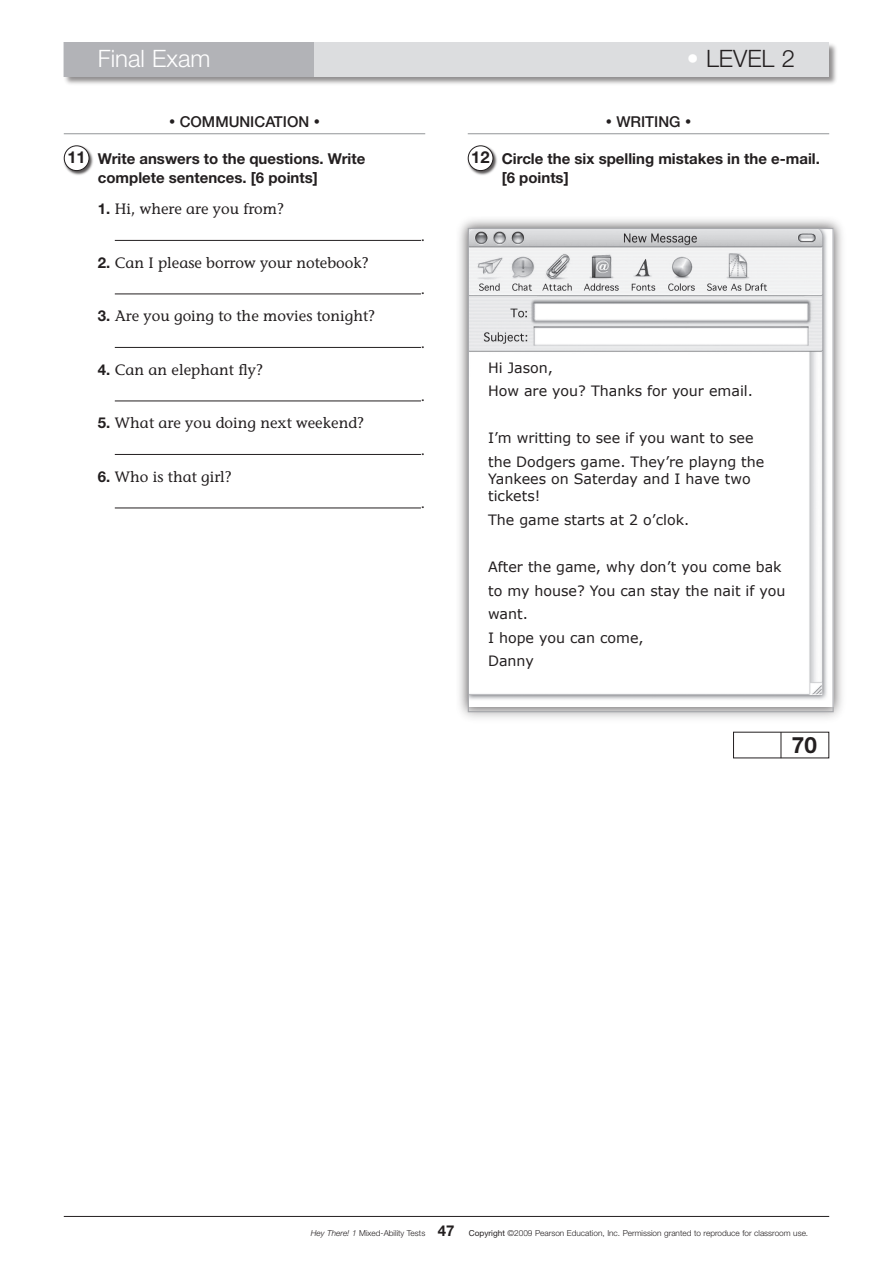
<style>
.page{position:relative;width:893px;height:1263px;background:#fff}
.page>*{position:absolute;margin:0;border:0;box-sizing:border-box;transform-origin:0 0}
.t1{font:300 24px "Helvetica Neue";color:#fff}
.t2{font:300 24px "Helvetica Neue";color:#231f20}
.t3{font:700 22.5px "Helvetica Neue";color:#231f20}
.t4{font:700 16.5px "Helvetica Neue";color:#231f20}
._02-exercicio__abc_n{font:15px "Stone Informal";color:#231f20}
._01-enunciado{font:700 15px/19.5px "Helvetica Neue";color:#231f20}
._00-cabeço{font:500 15px "Helvetica Neue";color:#231f20}
._05-texto_email{font:14.25px/17.1px "Verdana";color:#231f20}
.t5{font:300 8.25px "Helvetica Neue";color:#231f20}
.s1{color:#fff}
.s2{font-family:"Helvetica Neue";font-weight:700}
.s3{font-style:italic}
.s4{font-weight:700;font-size:15px}
.s5{font-weight:400}
</style>
<div class="page">
<div style="left:62px;top:41px;width:777px;height:45px;background:#231f20;opacity:.5"></div>
<div style="left:64px;top:43px;width:765px;height:34px;background:#dcdddf"></div>
<div style="left:64px;top:43px;width:250px;height:34px;background:#b2b3b7"></div>
<hr style="left:64px;top:1216px;width:765px;height:1px;background:#231f20">
<hr style="left:468px;top:133px;width:361px;height:1px;background:#939598">
<div style="left:467px;top:144px;width:32px;height:32px;background:#231f20;opacity:.75"></div>
<div style="left:468px;top:146px;width:25px;height:25px;background:#fff;border-radius:50%"></div>
<div style="left:468px;top:145px;width:25px;height:26px;border:1px solid #231f20;border-radius:50%"></div>
<hr style="left:64px;top:133px;width:361px;height:1px;background:#939598">
<div style="left:63px;top:144px;width:32px;height:32px;background:#231f20;opacity:.75"></div>
<div style="left:64px;top:146px;width:25px;height:25px;background:#fff;border-radius:50%"></div>
<div style="left:64px;top:145px;width:25px;height:26px;border:1px solid #231f20;border-radius:50%"></div>
<hr style="left:115px;top:240px;width:306px;height:1px;background:#231f20">
<hr style="left:115px;top:294px;width:306px;height:1px;background:#231f20">
<hr style="left:115px;top:347px;width:306px;height:1px;background:#231f20">
<hr style="left:115px;top:401px;width:306px;height:1px;background:#231f20">
<hr style="left:115px;top:454px;width:306px;height:1px;background:#231f20">
<hr style="left:115px;top:508px;width:306px;height:1px;background:#231f20">
<div style="left:456px;top:216px;width:391px;height:509px;background:#231f20;opacity:.75"></div>
<img style="left:470px;top:230px;width:362px;height:477px">
<svg style="left:781px;top:732px;width:1px;height:26px"></svg>
<p class="t1" style="left:98px;top:44px;width:114px">Final Exam</p>
<p class="t2" style="left:687px;top:44px;width:110px"><span class="s1">•</span> LEVEL 2</p>
<p class="_00-cabeço" style="left:169px;top:113px;width:153px">• COMMUNICATION •</p>
<p class="t4" style="left:67px;top:147px;width:20px">11</p>
<p class="_01-enunciado" style="left:98px;top:148px;width:269px">Write answers to the questions. Write complete sentences. [6 points]</p>
<p class="_02-exercicio__abc_n" style="left:98px;top:200px;width:188px"><span class="s2">1.</span> Hi, where are you from?</p>
<p class="_02-exercicio__abc_n" style="left:98px;top:253px;width:272px"><span class="s2">2.</span> Can I please borrow your notebook?</p>
<p class="_02-exercicio__abc_n" style="left:98px;top:307px;width:279px"><span class="s2">3.</span> Are you going to the movies tonight?</p>
<p class="_02-exercicio__abc_n" style="left:98px;top:360px;width:167px"><span class="s2">4.</span> Can an elephant fly?</p>
<p class="_02-exercicio__abc_n" style="left:98px;top:414px;width:268px"><span class="s2">5.</span> What are you doing next weekend?</p>
<p class="_02-exercicio__abc_n" style="left:98px;top:467px;width:135px"><span class="s2">6.</span> Who is that girl?</p>
<p class="_02-exercicio__abc_n" style="left:421px;top:227px;width:6px">.</p>
<p class="_02-exercicio__abc_n" style="left:421px;top:280px;width:6px">.</p>
<p class="_02-exercicio__abc_n" style="left:421px;top:334px;width:6px">.</p>
<p class="_02-exercicio__abc_n" style="left:421px;top:387px;width:6px">.</p>
<p class="_02-exercicio__abc_n" style="left:421px;top:441px;width:6px">.</p>
<p class="_02-exercicio__abc_n" style="left:421px;top:494px;width:6px">.</p>
<p class="_00-cabeço" style="left:605px;top:113px;width:88px">• WRITING •</p>
<p class="t4" style="left:471px;top:147px;width:20px">12</p>
<p class="_01-enunciado" style="left:502px;top:148px;width:320px">Circle the six spelling mistakes in the e-mail. [6 points]</p>
<p class="_05-texto_email" style="left:488px;top:359px;width:66px">Hi Jason,</p>
<p class="_05-texto_email" style="left:488px;top:382px;width:266px">How are you? Thanks for your email.</p>
<p class="_05-texto_email" style="left:488px;top:429px;width:267px">I’m writting to see if you want to see</p>
<p class="_05-texto_email" style="left:488px;top:453px;width:278px">the Dodgers game. They’re playng the<br>Yankees on Saterday and I have two tickets!</p>
<p class="_05-texto_email" style="left:488px;top:511px;width:203px">The game starts at 2 o’clok.</p>
<p class="_05-texto_email" style="left:488px;top:558px;width:295px">After the game, why don’t you come bak</p>
<p class="_05-texto_email" style="left:488px;top:581px;width:299px">to my house? You can stay the nait if you</p>
<p class="_05-texto_email" style="left:488px;top:605px;width:41px">want.</p>
<p class="_05-texto_email" style="left:488px;top:628px;width:157px">I hope you can come,</p>
<p class="_05-texto_email" style="left:488px;top:652px;width:47px">Danny</p>
<p class="t3" style="left:792px;top:731px;width:27px">70</p>
<p class="t5" style="left:311px;top:1228px;width:145px"><span class="s3">Hey There! 1</span> Mixed-Ability Tests <span class="s4">47</span></p>
<p class="t5" style="left:469px;top:1228px;width:341px"><span class="s5">Copyright</span> ©2009 Pearson Education, Inc. Permission granted to reproduce for classroom use.</p>
</div>
